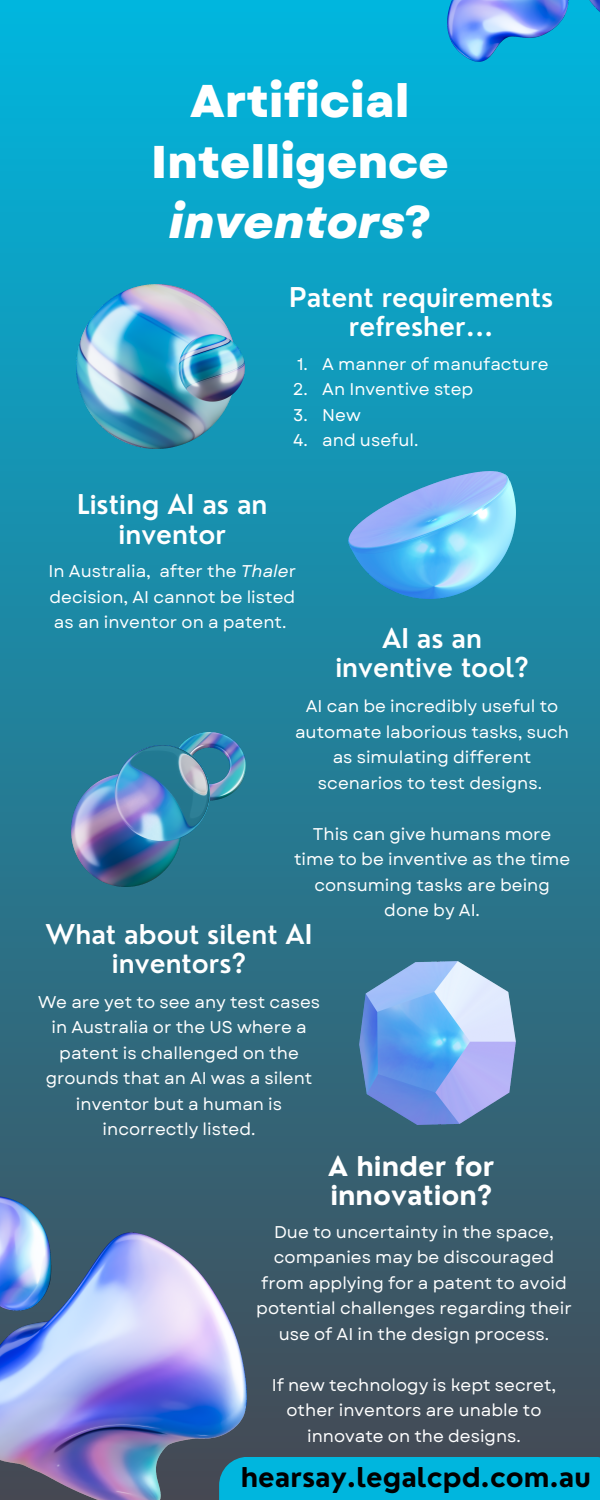
<style>
.page{position:relative;width:600px;height:1500px;background:#fff}
.page>*{position:absolute;margin:0;border:0;box-sizing:border-box;transform-origin:0 0}
.t1{font:800 45.9px/60.8px "Garet";color:#fff;text-align:center}
.t2{font:600 26.6px/29.2px "Nourd";color:#fff;text-align:center}
.t3{font:700 26.6px "Nourd";color:#000}
.t4{font:700 26.6px/29.2px "Nourd";color:#fff}
.t5{font:17px/25.5px "Garet";color:#fff;text-align:center}
.s1{font-style:italic}
</style>
<div class="page">
<div style="left:0;top:0;width:600px;height:1500px;background:linear-gradient(to bottom,#00b6de,#464852)"></div>
<img style="left:0;top:1197px;width:246px;height:303px">
<img style="left:447px;top:0;width:153px;height:62px">
<img style="left:71px;top:732px;width:175px;height:155px">
<img style="left:77px;top:285px;width:167px;height:163px">
<img style="left:348px;top:472px;width:168px;height:126px">
<img style="left:360px;top:961px;width:156px;height:164px">
<div style="left:219px;top:1457px;width:381px;height:43px;background:#00b6de"></div>
<p class="t1" style="left:151px;top:71px;width:299px">Artificial<br>Intelligence <span class="s1">inventors</span>?</p>
<p class="t2" style="left:289px;top:282px;width:266px">Patent requirements refresher...</p>
<p class="t5" style="left:293px;top:351px;width:17px;text-align:justify">1.<br>2.<br>3.<br>4.</p>
<p class="t5" style="left:322px;top:351px;width:228px">A manner of manufacture</p>
<p class="t5" style="left:322px;top:377px;width:153px">An Inventive step</p>
<p class="t5" style="left:322px;top:402px;width:40px">New</p>
<p class="t5" style="left:322px;top:428px;width:98px">and useful.</p>
<p class="t2" style="left:77px;top:490px;width:192px">Listing AI as an inventor</p>
<p class="t5" style="left:49px;top:559px;width:249px;text-align:justify">In Australia, after the <span class="s1">Thale</span>r decision, AI cannot be listed as an inventor on a patent.</p>
<p class="t2" style="left:335px;top:624px;width:195px">AI as an inventive tool?</p>
<p class="t5" style="left:295px;top:694px;width:276px">AI can be incredibly useful to automate laborious tasks, such as simulating different scenarios to test designs.</p>
<p class="t5" style="left:294px;top:821px;width:278px">This can give humans more time to be inventive as the time consuming tasks are being done by AI.</p>
<p class="t2" style="left:46px;top:919px;width:268px">What about silent AI inventors?</p>
<p class="t5" style="left:38px;top:989px;width:284px">We are yet to see any test cases in Australia or the US where a patent is challenged on the grounds that an AI was a silent inventor but a human is incorrectly listed.</p>
<p class="t4" style="left:328px;top:1151px;width:168px">A hinder for innovation?</p>
<p class="t5" style="left:256px;top:1219px;width:317px">Due to uncertainty in the space, companies may be discouraged from applying for a patent to avoid potential challenges regarding their use of AI in the design process.</p>
<p class="t5" style="left:272px;top:1372px;width:286px">If new technology is kept secret, other inventors are unable to innovate on the designs.</p>
<p class="t3" style="left:241px;top:1461px;width:352px">hearsay.legalcpd.com.au</p>
</div>
